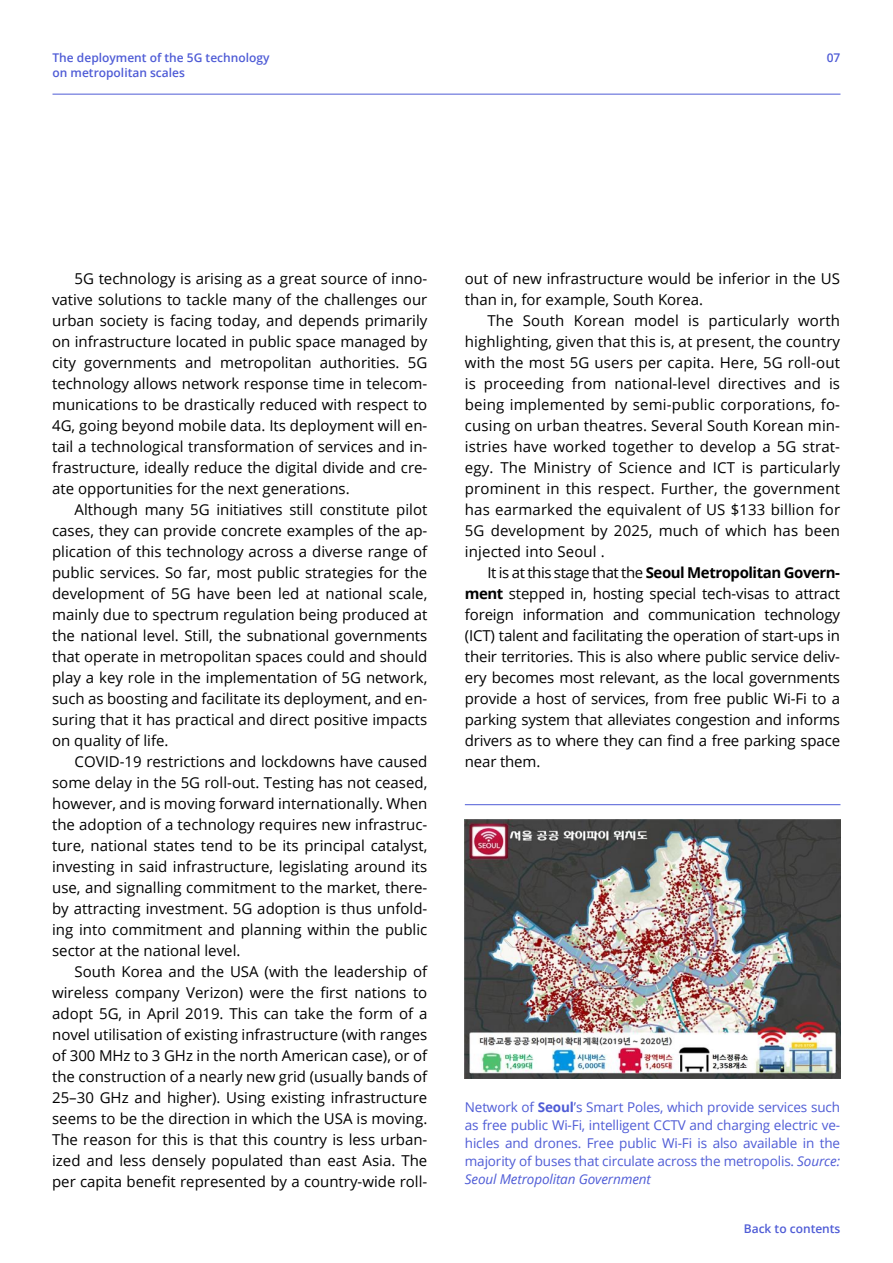
<style>
.page{position:relative;width:893px;height:1263px;background:#fff}
.page>*{position:absolute;margin:0;border:0;box-sizing:border-box;transform-origin:0 0}
.t1{font:15px/21px "Open Sans";color:#000;text-align:justify}
.t2{font:13.5px/18px "Open Sans";letter-spacing:-.01em;color:#4f5cd6;text-align:justify}
.t3{font:600 12px/15px "Open Sans";color:#4f5cd6}
.s1{font-weight:700}
.s2{font-style:italic}
</style>
<div class="page">
<hr style="left:52px;top:94px;width:788px;height:1px;background:#4f5cd6">
<img style="left:465px;top:820px;width:375px;height:259px">
<hr style="left:465px;top:804px;width:375px;height:1px;background:#4f5cd6">
<p class="t3" style="left:52px;top:50px;width:219px">The deployment of the 5G technology on metropolitan scales</p>
<p class="t3" style="left:827px;top:50px;width:15px">07</p>
<p class="t1" style="left:52px;top:267px;width:377px;text-indent:22px">5G technology is arising as a great source of inno&shy;vative solutions to tackle many of the challenges our urban society is facing today, and depends primarily on infrastructure located in public space managed by city governments and metropolitan authorities. 5G technology allows network response time in telecom&shy;munications to be drastically reduced with respect to 4G, going beyond mobile data. Its deployment will en&shy;tail a technological transformation of services and in&shy;frastructure, ideally reduce the digital divide and cre&shy;ate opportunities for the next generations.</p>
<p class="t1" style="left:52px;top:498px;width:377px;text-indent:22px">Although many 5G initiatives still constitute pilot cases, they can provide concrete examples of the ap&shy;plication of this technology across a diverse range of public services. So far, most public strategies for the development of 5G have been led at national scale, mainly due to spectrum regulation being produced at the national level. Still, the subnational governments that operate in metropolitan spaces could and should play a key role in the implementation of 5G network, such as boosting and facilitate its deployment, and en&shy;suring that it has practical and direct positive impacts on quality of life.</p>
<p class="t1" style="left:52px;top:750px;width:377px;text-indent:22px">COVID-19 restrictions and lockdowns have caused some delay in the 5G roll-out. Testing has not ceased, however, and is moving forward internationally. When the adoption of a technology requires new infrastruc&shy;ture, national states tend to be its principal catalyst, investing in said infrastructure, legislating around its use, and signalling commitment to the market, there&shy;by attracting investment. 5G adoption is thus unfold&shy;ing into commitment and planning within the public sector at the national level.</p>
<p class="t1" style="left:52px;top:960px;width:377px;text-indent:22px">South Korea and the USA (with the leadership of wireless company Verizon) were the first nations to adopt 5G, in April 2019. This can take the form of a novel utilisation of existing infrastructure (with ranges of 300 MHz to 3 GHz in the north American case), or of the construction of a nearly new grid (usually bands of 25–30 GHz and higher). Using existing infrastructure seems to be the direction in which the USA is moving.<br>The reason for this is that this country is less urban&shy;ized and less densely populated than east Asia. The per capita benefit represented by a country-wide roll-</p>
<p class="t1" style="left:465px;top:267px;width:377px">out of new infrastructure would be inferior in the US than in, for example, South Korea.</p>
<p class="t1" style="left:465px;top:309px;width:377px;text-indent:22px">The South Korean model is particularly worth highlighting, given that this is, at present, the country with the most 5G users per capita. Here, 5G roll-out is proceeding from national-level directives and is being implemented by semi-public corporations, fo&shy;cusing on urban theatres. Several South Korean min&shy;istries have worked together to develop a 5G strat&shy;egy. The Ministry of Science and ICT is particularly prominent in this respect. Further, the government has earmarked the equivalent of US $133 billion for 5G development by 2025, much of which has been injected into Seoul .</p>
<p class="t1" style="left:465px;top:561px;width:377px;text-indent:22px">It is at this stage that the <span class="s1">Seoul Metropolitan Govern&shy;ment</span> stepped in, hosting special tech-visas to attract foreign information and communication technology (ICT) talent and facilitating the operation of start-ups in their territories. This is also where public service deliv&shy;ery becomes most relevant, as the local governments provide a host of services, from free public Wi-Fi to a parking system that alleviates congestion and informs drivers as to where they can find a free parking space near them.</p>
<p class="t2" style="left:465px;top:1098px;width:377px">Network of <span class="s1">Seoul</span>’s Smart Poles, which provide services such as free public Wi-Fi, intelligent CCTV and charging electric ve&shy;hicles and drones. Free public Wi-Fi is also available in the majority of buses that circulate across the metropolis. <span class="s2">Source:<br>Seoul Metropolitan Government</span></p>
<p class="t3" style="left:744px;top:1221px;width:98px">Back to contents</p>
</div>
